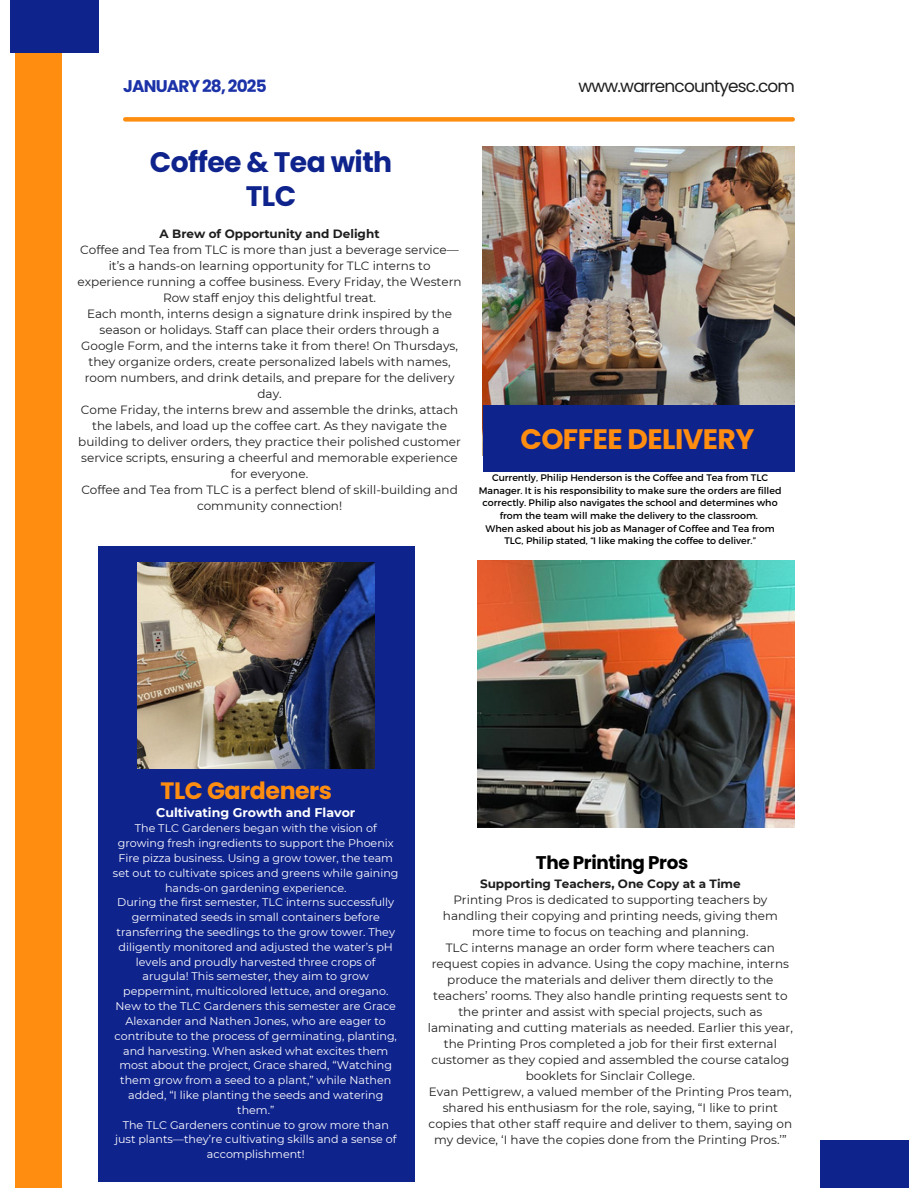
<style>
.page{position:relative;width:918px;height:1188px;background:#fff}
.page>*{position:absolute;margin:0;border:0;box-sizing:border-box;transform-origin:0 0}
.t1{font:700 28.2px/33.8px "Poppins";letter-spacing:-.02em;color:#0f238d;text-align:center}
.t2{font:700 28.2px "Poppins";letter-spacing:-.02em;color:#ff8d10}
.t3{font:700 23.7px "Poppins";letter-spacing:-.02em;color:#ff8d10}
.t4{font:700 18.3px "Poppins";letter-spacing:-.02em;color:#000}
.t5{font:16.95px "Poppins";letter-spacing:-.05em;color:#1e1e1e}
.t6{font:700 16.95px "Poppins";letter-spacing:-.05em;color:#1c32a8}
.t7{font:700 12.6px "Montserrat";color:#fff}
.t8{font:12px/16px "Montserrat";color:#1e1e1e;text-align:center}
.t9{font:700 12px "Montserrat";color:#1e1e1e}
.t10{font:11.1px/14.9px "Montserrat";color:#fff;text-align:center}
.t11{font:9.45px/12.8px "Montserrat";color:#000;text-align:center}
</style>
<div class="page">
<div style="left:16px;top:0;width:46px;height:1188px;background:#ff8d10"></div>
<img style="left:482px;top:147px;width:313px;height:309px">
<div style="left:10px;top:0;width:88px;height:53px;background:#0f238d"></div>
<div style="left:820px;top:1140px;width:89px;height:48px;background:#0f238d"></div>
<div style="left:484px;top:405px;width:311px;height:67px;background:#0f238d"></div>
<div style="left:98px;top:546px;width:317px;height:635px;background:#0f238d"></div>
<img style="left:138px;top:563px;width:237px;height:206px">
<img style="left:478px;top:561px;width:317px;height:267px">
<div style="left:125px;top:117px;width:668px;height:5px;background:#ff8d10"></div>
<h2 class="t6" style="left:123px;top:75px;width:145px">JANUARY 28, 2025</h2>
<p class="t5" style="left:578px;top:75px;width:218px">www.warrencountyesc.com</p>
<p class="t1" style="left:150px;top:146px;width:244px">Coffee &amp; Tea with<br>TLC</p>
<p class="t9" style="left:160px;top:226px;width:221px">A Brew of Opportunity and Delight</p>
<p class="t8" style="left:78px;top:242px;width:386px">Coffee and Tea from TLC is more than just a beverage service— it’s a hands-on learning opportunity for TLC interns to experience running a coffee business. Every Friday, the Western Row staff enjoy this delightful treat.</p>
<p class="t8" style="left:81px;top:306px;width:378px">Each month, interns design a signature drink inspired by the season or holidays. Staff can place their orders through a Google Form, and the interns take it from there! On Thursdays, they organize orders, create personalized labels with names, room numbers, and drink details, and prepare for the delivery day.</p>
<p class="t8" style="left:78px;top:402px;width:384px">Come Friday, the interns brew and assemble the drinks, attach the labels, and load up the coffee cart. As they navigate the building to deliver orders, they practice their polished customer service scripts, ensuring a cheerful and memorable experience for everyone.</p>
<p class="t8" style="left:81px;top:482px;width:378px">Coffee and Tea from TLC is a perfect blend of skill-building and community connection!</p>
<p class="t2" style="left:520px;top:420px;width:235px">COFFEE DELIVERY</p>
<p class="t11" style="left:479px;top:471px;width:304px">Currently, Philip Henderson is the Coffee and Tea from TLC Manager. It is his responsibility to make sure the orders are filled correctly. Philip also navigates the school and determines who from the team will make the delivery to the classroom.</p>
<p class="t11" style="left:486px;top:521px;width:291px">When asked about his job as Manager of Coffee and Tea from<br>TLC, Philip stated, “I like making the coffee to deliver.”</p>
<p class="t3" style="left:161px;top:774px;width:173px">TLC Gardeners</p>
<p class="t7" style="left:156px;top:804px;width:201px">Cultivating Growth and Flavor</p>
<p class="t10" style="left:113px;top:821px;width:287px">The TLC Gardeners began with the vision of growing fresh ingredients to support the Phoenix Fire pizza business. Using a grow tower, the team set out to cultivate spices and greens while gaining hands-on gardening experience.</p>
<h3 class="t10" style="left:117px;top:895px;width:280px">During the first semester, TLC interns successfully germinated seeds in small containers before transferring the seedlings to the grow tower. They diligently monitored and adjusted the water’s pH levels and proudly harvested three crops of arugula! This semester, they aim to grow peppermint, multicolored lettuce, and oregano.</h3>
<p class="t10" style="left:115px;top:999px;width:284px">New to the TLC Gardeners this semester are Grace Alexander and Nathen Jones, who are eager to contribute to the process of germinating, planting, and harvesting. When asked what excites them most about the project, Grace shared, “Watching them grow from a seed to a plant,” while Nathen added, “I like planting the seeds and watering them.”</p>
<p class="t10" style="left:115px;top:1117px;width:283px">The TLC Gardeners continue to grow more than just plants—they’re cultivating skills and a sense of accomplishment!</p>
<p class="t4" style="left:536px;top:850px;width:154px">The Printing Pros</p>
<p class="t9" style="left:480px;top:876px;width:262px">Supporting Teachers, One Copy at a Time</p>
<p class="t8" style="left:443px;top:891px;width:336px">Printing Pros is dedicated to supporting teachers by handling their copying and printing needs, giving them more time to focus on teaching and planning.</p>
<p class="t8" style="left:428px;top:939px;width:367px">TLC interns manage an order form where teachers can request copies in advance. Using the copy machine, interns produce the materials and deliver them directly to the teachers’ rooms. They also handle printing requests sent to the printer and assist with special projects, such as laminating and cutting materials as needed. Earlier this year, the Printing Pros completed a job for their first external customer as they copied and assembled the course catalog booklets for Sinclair College.</p>
<h5 class="t8" style="left:429px;top:1083px;width:365px">Evan Pettigrew, a valued member of the Printing Pros team, shared his enthusiasm for the role, saying, “I like to print copies that other staff require and deliver to them, saying on my device, ‘I have the copies done from the Printing Pros.’”</h5>
</div>
